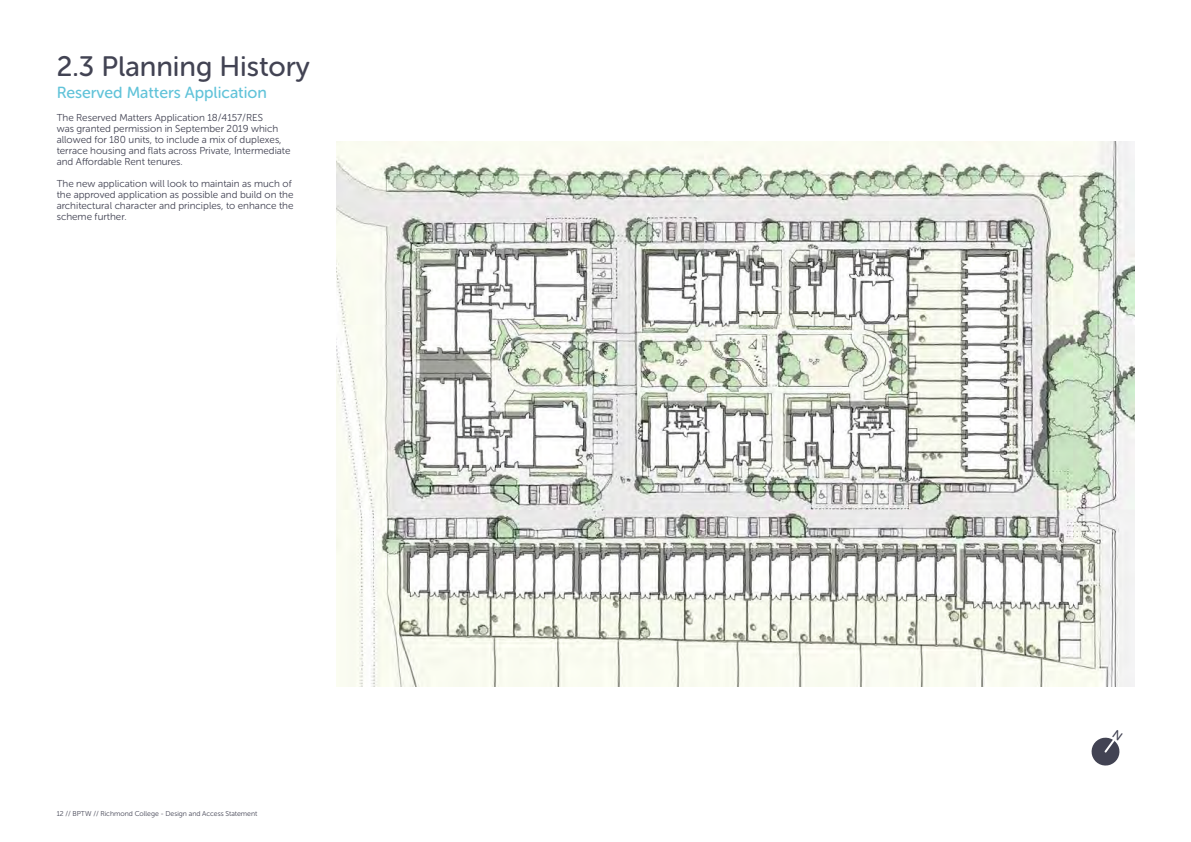
<style>
.page{position:relative;width:1191px;height:842px;background:#fff}
.page>*{position:absolute;margin:0;border:0;box-sizing:border-box;transform-origin:0 0}
.t1{font:28px "Museo Sans Rounded 500";color:#424353}
.t2{font:16px "Museo Sans Rounded 500";color:#61c3d9}
.t3{font:10px/11px "Museo Sans Rounded 300";color:#424353}
.t4{font:7px "Museo Sans Rounded 300";color:#424353}
</style>
<div class="page">
<img style="left:336px;top:142px;width:798px;height:544px">
<svg style="left:1091px;top:737px;width:29px;height:29px"></svg>
<h1 class="t1" style="left:57px;top:51px;width:255px">2.3 Planning History</h1>
<h2 class="t2" style="left:57px;top:84px;width:212px">Reserved Matters Application</h2>
<p class="t3" style="left:57px;top:112px;width:235px">The Reserved Matters Application 18/4157/RES<br>was granted permission in September 2019 which allowed for 180 units, to include a mix of duplexes, terrace housing and flats across Private, Intermediate and Affordable Rent tenures.</p>
<p class="t3" style="left:57px;top:178px;width:238px">The new application will look to maintain as much of the approved application as possible and build on the architectural character and principles, to enhance the scheme further.</p>
<p class="t4" style="left:57px;top:809px;width:202px">12 // BPTW // Richmond College - Design and Access Statement</p>
</div>
